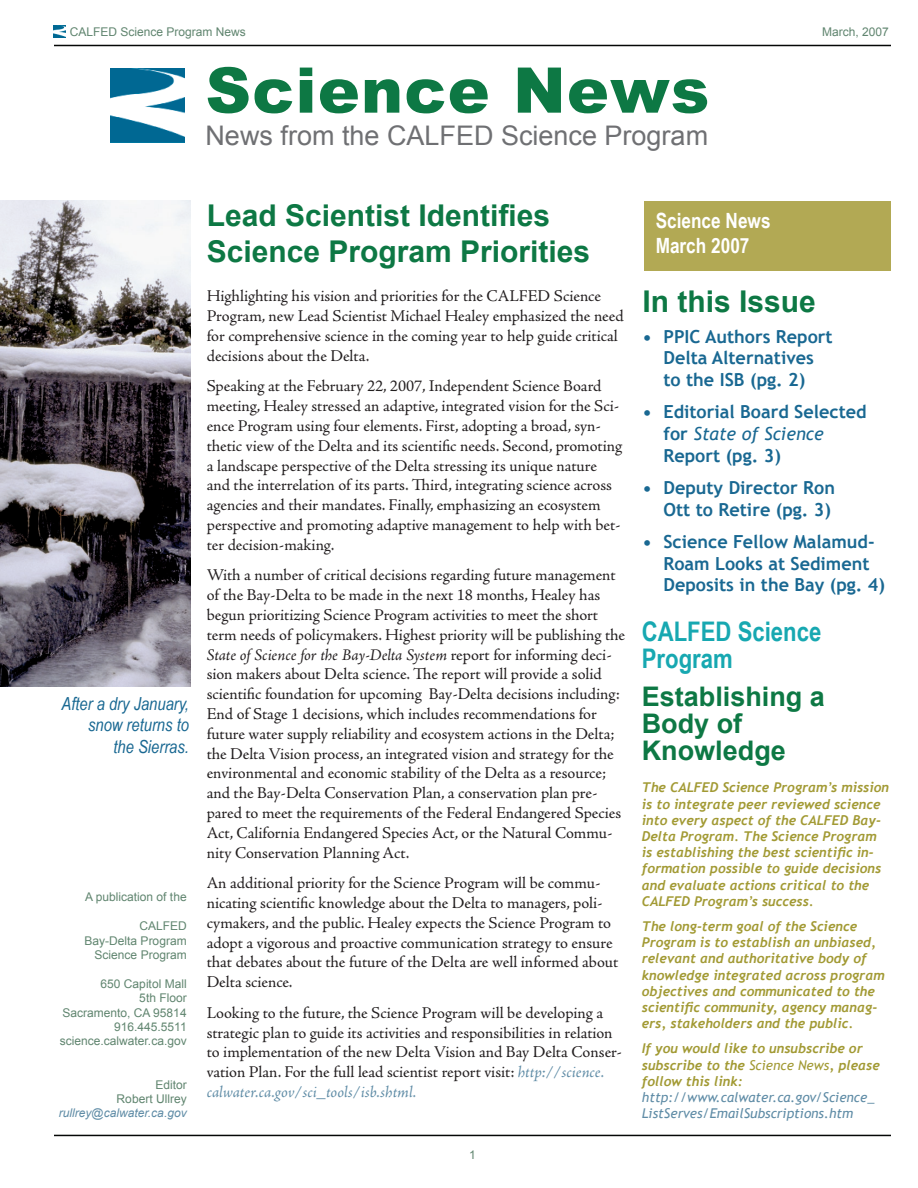
<style>
.page{position:relative;width:918px;height:1188px;background:#fff}
.page>*{position:absolute;margin:0;border:0;box-sizing:border-box;transform-origin:0 0}
.MASTHEAD{font:900 63px "Arial";letter-spacing:.02em;color:#0d7844}
.Headline{font:700 30px/36px "Arial";color:#0d7844}
.t1{font:27px "Arial";color:#6f7073}
.SidebarHead{font:700 27px/27px "Arial";color:#0d7844}
.SideBarSubHead{font:700 27px/27px "Arial Narrow";color:#17a8b1}
.t2{font:700 21px "Arial Narrow";color:#fff}
.Tease{font:700 18px/21.6px "Trebuchet MS";color:#196892}
.t3{font:italic 18px/21.6px "Arial Narrow";color:#196892;text-align:right}
.Paragraph{font:16.5px/19.8px "Adobe Jenson Pro";letter-spacing:-.005em;color:#231f20}
.SideBarParagraph{font:italic 700 13.5px/16.2px "Trebuchet";color:#a29a34}
.SideBarParagraph-2{font:italic 13.5px/16.2px "Trebuchet MS";color:#5f8ca6}
.Header_footer{font:12px "Arial";color:#60856f}
.Header_footer-2{font:italic 12px "Arial";color:#5f8ca6}
.s1{font-style:italic}
.s2{font-style:italic;color:#5f8ca6}
.s3{font-weight:400;font-style:italic}
.s4{font-family:"Trebuchet MS";font-weight:400}
</style>
<div class="page">
<hr style="left:54px;top:1135px;width:837px;height:1px;background:#050706">
<hr style="left:54px;top:45px;width:837px;height:1px;background:#050706">
<svg style="left:54px;top:25px;width:12px;height:12px"></svg>
<div style="left:644px;top:201px;width:246px;height:70px;background:#b2a954"></div>
<img style="left:111px;top:69px;width:74px;height:73px">
<img style="left:0;top:201px;width:190px;height:486px">
<p class="Header_footer" style="left:70px;top:25px;width:178px">CALFED Science Program News</p>
<p class="Header_footer" style="left:822px;top:25px;width:68px">March, 2007</p>
<p class="MASTHEAD" style="left:206px;top:55px;width:505px">Science News</p>
<p class="t1" style="left:206px;top:120px;width:504px">News from the CALFED Science Program</p>
<p class="t3" style="left:62px;top:693px;width:129px">After a dry January, snow returns to<br>the Sierras.</p>
<p class="Header_footer" style="left:85px;top:890px;width:103px">A publication of the</p>
<p class="Header_footer" style="left:139px;top:919px;width:49px">CALFED</p>
<p class="Header_footer" style="left:85px;top:934px;width:104px">Bay-Delta Program</p>
<p class="Header_footer" style="left:95px;top:948px;width:94px">Science Program</p>
<p class="Header_footer" style="left:101px;top:977px;width:88px">650 Capitol Mall</p>
<p class="Header_footer" style="left:139px;top:991px;width:49px">5th Floor</p>
<p class="Header_footer" style="left:63px;top:1006px;width:126px">Sacramento, CA 9581 4</p>
<p class="Header_footer" style="left:114px;top:1020px;width:66px">91 6.445.5511</p>
<p class="Header_footer" style="left:60px;top:1034px;width:128px">science.calwater.ca.gov</p>
<p class="Header_footer" style="left:155px;top:1078px;width:33px">Editor</p>
<p class="Header_footer" style="left:117px;top:1092px;width:72px">Robert Ullrey</p>
<p class="Header_footer-2" style="left:59px;top:1106px;width:129px">rullrey@calwater.ca.gov</p>
<p class="Headline" style="left:207px;top:197px;width:385px">Lead Scientist Identifies<br>Science Program Priorities</p>
<p class="Paragraph" style="left:207px;top:287px;width:418px">Highlighting his vision and priorities for the CALFED Science Program, new Lead Scientist Michael Healey emphasized the need for comprehensive science in the coming year to help guide critical decisions about the Delta.</p>
<p class="Paragraph" style="left:207px;top:377px;width:417px">Speaking at the February 22, 2007, Independent Science Board meeting, Healey stressed an adaptive, integrated vision for the Sci&shy;ence Program using four elements. First, adopting a broad, syn&shy;thetic view of the Delta and its scientific needs. Second, promoting a landscape perspective of the Delta stressing its unique nature and the interrelation of its parts. Third, integrating science across agencies and their mandates. Finally, emphasizing an ecosystem perspective and promoting adaptive management to help with bet&shy;ter decision-making.</p>
<p class="Paragraph" style="left:207px;top:566px;width:420px">With a number of critical decisions regarding future management of the Bay-Delta to be made in the next 18 months, Healey has begun prioritizing Science Program activities to meet the short term needs of policymakers. Highest priority will be publishing the <span class="s1">State of Science for the Bay-Delta System</span> report for informing deci&shy;sion makers about Delta science. The report will provide a solid scientific foundation for upcoming Bay-Delta decisions including:<br>End of Stage 1 decisions, which includes recommendations for future water supply reliability and ecosystem actions in the Delta; the Delta Vision process, an integrated vision and strategy for the environmental and economic stability of the Delta as a resource; and the Bay-Delta Conservation Plan, a conservation plan pre&shy;pared to meet the requirements of the Federal Endangered Species Act, California Endangered Species Act, or the Natural Commu&shy;nity Conservation Planning Act.</p>
<p class="Paragraph" style="left:207px;top:873px;width:413px">An additional priority for the Science Program will be commu&shy;nicating scientific knowledge about the Delta to managers, poli&shy;cymakers, and the public. Healey expects the Science Program to adopt a vigorous and proactive communication strategy to ensure that debates about the future of the Delta are well informed about Delta science.</p>
<p class="Paragraph" style="left:207px;top:1003px;width:417px">Looking to the future, the Science Program will be developing a strategic plan to guide its activities and responsibilities in relation to implementation of the new Delta Vision and Bay Delta Conser&shy;vation Plan. For the full lead scientist report visit: <span class="s2">http://science. calwater.ca.gov/sci_tools/isb.shtml.</span></p>
<p class="t2" style="left:656px;top:208px;width:116px">Science News</p>
<p class="t2" style="left:656px;top:234px;width:95px">March 2007</p>
<p class="Headline" style="left:642px;top:284px;width:175px">In this Issue</p>
<p class="Tease" style="left:663px;top:326px;width:171px">PPIC Authors Report<br>Delta Alternatives to the ISB (pg. 2)</p>
<p class="Tease" style="left:663px;top:401px;width:205px">Editorial Board Selected for <span class="s3">State of Science<br></span>Report (pg. 3)</p>
<p class="Tease" style="left:663px;top:477px;width:173px">Deputy Director Ron<br>Ott to Retire (pg. 3)</p>
<p class="Tease" style="left:663px;top:531px;width:223px">Science Fellow Malamud-<br>Roam Looks at Sediment<br>Deposits in the Bay (pg. 4)</p>
<p class="Tease" style="left:642px;top:326px;width:11px">•</p>
<p class="Tease" style="left:642px;top:401px;width:11px">•</p>
<p class="Tease" style="left:642px;top:477px;width:11px">•</p>
<p class="Tease" style="left:642px;top:531px;width:11px">•</p>
<p class="SideBarSubHead" style="left:642px;top:618px;width:181px">CALFED Science<br>Program</p>
<p class="SidebarHead" style="left:642px;top:683px;width:185px">Establishing a</p>
<p class="SidebarHead" style="left:642px;top:710px;width:146px">Body of<br>Knowledge</p>
<p class="SideBarParagraph" style="left:642px;top:780px;width:249px">The CALFED Science Program’s mission is to integrate peer reviewed science into every aspect of the CALFED Bay-Delta Program. The Science Program is establishing the best scientific in&shy;formation possible to guide decisions and evaluate actions critical to the CALFED Program’s success.</p>
<p class="SideBarParagraph" style="left:642px;top:918px;width:244px">The long-term goal of the Science Program is to establish an unbiased, relevant and authoritative body of knowledge integrated across program objectives and communicated to the scientific community, agency manag&shy;ers, stakeholders and the public.</p>
<p class="SideBarParagraph" style="left:642px;top:1041px;width:240px">If you would like to unsubscribe or subscribe to the <span class="s4">Science News</span>, please follow this link:</p>
<p class="SideBarParagraph-2" style="left:642px;top:1089px;width:234px">http://www.calwater.ca.gov/Science_<br>ListServes/EmailSubscriptions.htm</p>
</div>
